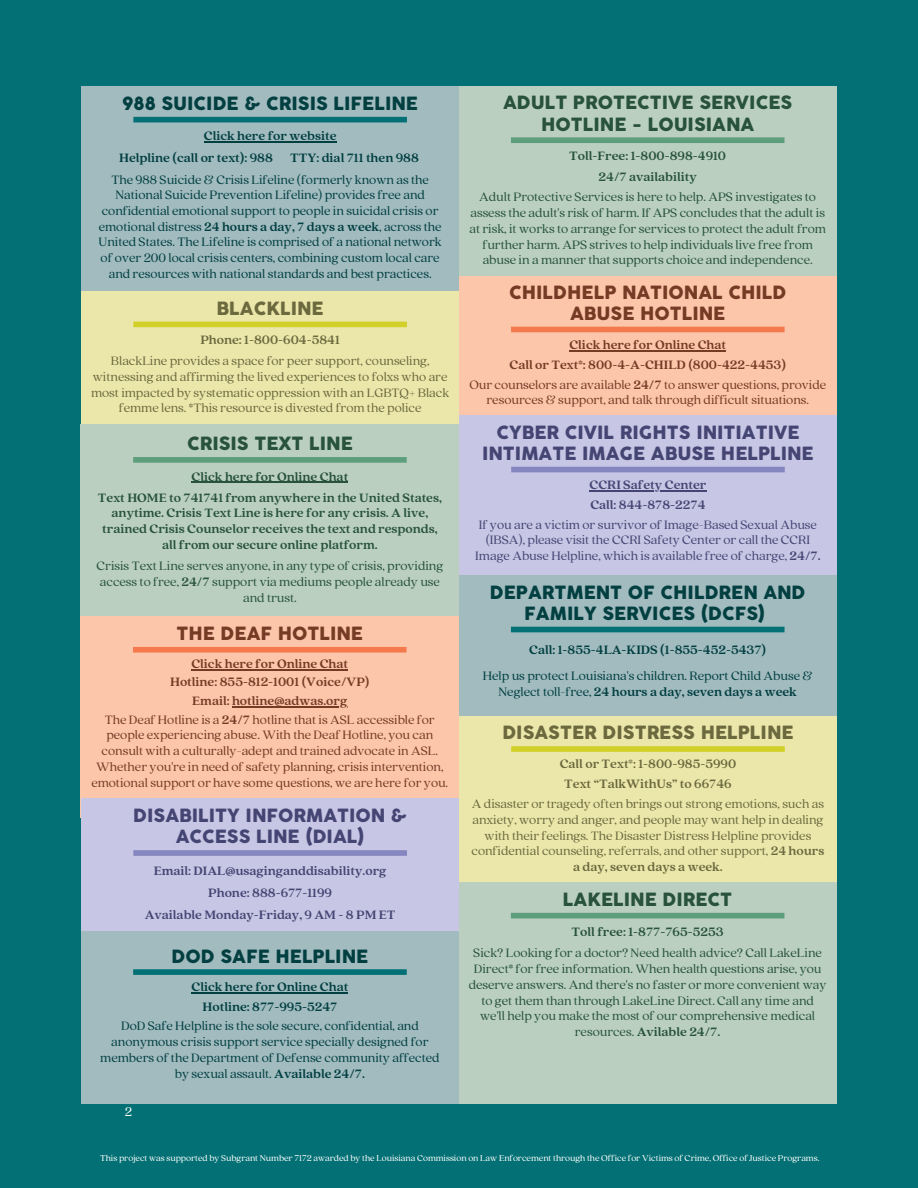
<style>
.page{position:relative;width:918px;height:1188px;background:#027074}
.page>*{position:absolute;margin:0;border:0;box-sizing:border-box;transform-origin:0 0}
.t1{font:18px/21.3px "Cocogoose Pro";color:#454574;text-align:center}
.t2{font:18px/21.3px "Cocogoose Pro";color:#023f41;text-align:center}
.t3{font:18px/21.3px "Cocogoose Pro";color:#28523c;text-align:center}
.t4{font:18px/21.3px "Cocogoose Pro";color:#753b25;text-align:center}
.t5{font:18px "Cocogoose Pro";color:#6c693e}
.t6{font:13.95px "Quincy CF";color:#fff}
.t7{font:13.5px/15.8px "Quincy CF";color:#28523c;text-align:center}
.t8{font:13.5px/15.8px "Quincy CF";color:#023f41;text-align:center}
.t9{font:13.5px/15.8px "Quincy CF";color:#6c693e;text-align:center}
.t10{font:13.5px/15.8px "Quincy CF";color:#753b25;text-align:center}
.t11{font:700 13.5px/15.8px "Quincy CF";color:#28523c;text-align:center}
.t12{font:13.5px/15.8px "Quincy CF";color:#454574;text-align:center}
.t13{font:700 13.5px "Quincy CF";color:#023f41}
.t14{font:700 13.5px "Quincy CF";color:#753b25}
.t15{font:700 13.5px "Quincy CF";color:#454574}
.t16{font:700 13.5px "Quincy CF";color:#6c693e}
.t17{font:9.45px "Quincy CF";color:#fff}
.s1{font-weight:700}
</style>
<div class="page">
<div style="left:81px;top:86px;width:383px;height:221px;background:#a1bbbf"></div>
<div style="left:81px;top:292px;width:392px;height:156px;background:#ebe7ab"></div>
<div style="left:459px;top:86px;width:378px;height:206px;background:#bacfc0"></div>
<div style="left:81px;top:424px;width:392px;height:200px;background:#bacfc0"></div>
<div style="left:459px;top:276px;width:378px;height:164px;background:#fcc6ab"></div>
<div style="left:511px;top:137px;width:274px;height:6px;background:#5d9e7c"></div>
<div style="left:133px;top:322px;width:274px;height:5px;background:#d1d029"></div>
<div style="left:133px;top:117px;width:274px;height:5px;background:#027074"></div>
<hr style="left:204px;top:142px;width:132px;height:1px;background:#023f41">
<div style="left:81px;top:617px;width:394px;height:201px;background:#fcc6ab"></div>
<div style="left:459px;top:416px;width:378px;height:178px;background:#c7c6e4"></div>
<div style="left:81px;top:798px;width:392px;height:153px;background:#c7c6e4"></div>
<div style="left:459px;top:575px;width:378px;height:163px;background:#a1bbbf"></div>
<div style="left:511px;top:327px;width:274px;height:5px;background:#f47a4d"></div>
<hr style="left:569px;top:350px;width:157px;height:1px;background:#753b25">
<div style="left:511px;top:467px;width:274px;height:5px;background:#8585c0"></div>
<hr style="left:589px;top:490px;width:117px;height:1px;background:#454574">
<div style="left:511px;top:627px;width:274px;height:5px;background:#027074"></div>
<div style="left:133px;top:457px;width:274px;height:6px;background:#5d9e7c"></div>
<hr style="left:192px;top:482px;width:156px;height:1px;background:#28523c">
<div style="left:133px;top:647px;width:274px;height:6px;background:#f47a4d"></div>
<hr style="left:191px;top:669px;width:157px;height:1px;background:#753b25">
<hr style="left:232px;top:706px;width:115px;height:1px;background:#753b25">
<div style="left:81px;top:931px;width:397px;height:173px;background:#a1bbbf"></div>
<div style="left:459px;top:716px;width:378px;height:182px;background:#ebe7ab"></div>
<div style="left:133px;top:850px;width:274px;height:6px;background:#8585c0"></div>
<div style="left:511px;top:746px;width:274px;height:6px;background:#d1d029"></div>
<div style="left:459px;top:883px;width:377px;height:221px;background:#bacfc0"></div>
<div style="left:133px;top:969px;width:274px;height:6px;background:#027074"></div>
<hr style="left:192px;top:992px;width:156px;height:2px;background:#023f41">
<div style="left:511px;top:913px;width:273px;height:5px;background:#5d9e7c"></div>
<p class="t2" style="left:122px;top:94px;width:297px">988 SUICIDE &amp; CRISIS LIFELINE</p>
<p class="t13" style="left:204px;top:127px;width:134px">Click here for website</p>
<p class="t8" style="left:99px;top:171px;width:345px">The 988 Suicide &amp; Crisis Lifeline (formerly known as the National Suicide Prevention Lifeline) provides free and confidential emotional support to people in suicidal crisis or emotional distress <span class="s1">24 hours a day, 7 days a week</span>, across the United States. The Lifeline is comprised of a national network of over 200 local crisis centers, combining custom local care and resources with national standards and best practices.</p>
<p class="t13" style="left:119px;top:149px;width:155px">Helpline (call or text): 988</p>
<p class="t13" style="left:290px;top:149px;width:130px">TTY: dial 711 then 988</p>
<p class="t5" style="left:217px;top:300px;width:109px">BLACKLINE</p>
<p class="t16" style="left:200px;top:331px;width:141px">Phone: 1-800-604-5841</p>
<p class="t9" style="left:91px;top:352px;width:360px">BlackLine provides a space for peer support, counseling, witnessing and affirming the lived experiences to folxs who are most impacted by systematic oppression with an LGBTQ+ Black femme lens. *This resource is divested from the police</p>
<p class="t3" style="left:187px;top:434px;width:167px">CRISIS TEXT LINE</p>
<p class="t11" style="left:192px;top:468px;width:158px">Click here for Online Chat</p>
<p class="t11" style="left:98px;top:489px;width:345px">Text HOME to 741741 from anywhere in the United States, anytime. Crisis Text Line is here for any crisis. A live, trained Crisis Counselor receives the text and responds, all from our secure online platform.</p>
<p class="t7" style="left:97px;top:557px;width:348px">Crisis Text Line serves anyone, in any type of crisis, providing access to free, <span class="s1">24/7</span> support via mediums people already use and trust.</p>
<p class="t4" style="left:176px;top:624px;width:188px">THE DEAF HOTLINE</p>
<p class="t14" style="left:191px;top:655px;width:158px">Click here for Online Chat</p>
<p class="t14" style="left:170px;top:673px;width:201px">Hotline: 855-812-1001 (Voice/VP)</p>
<p class="t14" style="left:192px;top:692px;width:157px">Email: hotline@adwas.org</p>
<p class="t10" style="left:91px;top:711px;width:358px">The Deaf Hotline is a <span class="s1">24/7</span> hotline that is ASL accessible for people experiencing abuse. With the Deaf Hotline, you can consult with a culturally-adept and trained advocate in ASL.<br>Whether you're in need of safety planning, crisis intervention, emotional support or have some questions, we are here for you.</p>
<p class="t1" style="left:133px;top:806px;width:275px">DISABILITY INFORMATION &amp;<br>ACCESS LINE (DIAL)</p>
<p class="t15" style="left:154px;top:862px;width:234px">Email: DIAL@usaginganddisability.org</p>
<p class="t15" style="left:208px;top:884px;width:125px">Phone: 888-677-1199</p>
<p class="t15" style="left:145px;top:906px;width:252px">Available Monday-Friday, 9 AM - 8 PM ET</p>
<p class="t2" style="left:172px;top:946px;width:198px">DOD SAFE HELPLINE</p>
<p class="t13" style="left:203px;top:998px;width:136px">Hotline: 877-995-5247</p>
<p class="t8" style="left:100px;top:1018px;width:341px">DoD Safe Helpline is the sole secure, confidential, and anonymous crisis support service specially designed for members of the Department of Defense community affected by sexual assault. <span class="s1">Available 24/7.</span></p>
<p class="t13" style="left:192px;top:978px;width:158px">Click here for Online Chat</p>
<p class="t6" style="left:125px;top:1103px;width:9px">2</p>
<p class="t3" style="left:503px;top:93px;width:291px">ADULT PROTECTIVE SERVICES<br>HOTLINE - LOUISIANA</p>
<p class="t11" style="left:569px;top:147px;width:158px">Toll-Free: 1-800-898-4910</p>
<p class="t11" style="left:599px;top:168px;width:100px">24/7 availability</p>
<p class="t7" style="left:469px;top:189px;width:358px">Adult Protective Services is here to help. APS investigates to assess the adult's risk of harm. If APS concludes that the adult is at risk, it works to arrange for services to protect the adult from further harm. APS strives to help individuals live free from abuse in a manner that supports choice and independence.</p>
<p class="t4" style="left:509px;top:282px;width:279px">CHILDHELP NATIONAL CHILD<br>ABUSE HOTLINE</p>
<p class="t14" style="left:569px;top:336px;width:158px">Click here for Online Chat</p>
<p class="t14" style="left:510px;top:356px;width:278px">Call or Text*: 800-4-A-CHILD (800-422-4453)</p>
<p class="t10" style="left:469px;top:376px;width:358px">Our counselors are available <span class="s1">24/7</span> to answer questions, provide resources &amp; support, and talk through difficult situations.</p>
<p class="t1" style="left:482px;top:422px;width:333px">CYBER CIVIL RIGHTS INITIATIVE<br>INTIMATE IMAGE ABUSE HELPLINE</p>
<p class="t15" style="left:589px;top:476px;width:119px">CCRI Safety Center</p>
<p class="t15" style="left:590px;top:496px;width:117px">Call: 844-878-2274</p>
<p class="t12" style="left:475px;top:516px;width:347px">If you are a victim or survivor of Image-Based Sexual Abuse (IBSA), please visit the CCRI Safety Center or call the CCRI<br>Image Abuse Helpline, which is available free of charge, <span class="s1">24/7.</span></p>
<p class="t2" style="left:490px;top:582px;width:317px">DEPARTMENT OF CHILDREN AND<br>FAMILY SERVICES (DCFS)</p>
<p class="t13" style="left:529px;top:641px;width:239px">Call: 1-855-4LA-KIDS (1-855-452-5437)</p>
<p class="t8" style="left:483px;top:667px;width:331px">Help us protect Louisiana's children. Report Child Abuse &amp;<br>Neglect toll-free, <span class="s1">24 hours a day, seven days a week</span></p>
<p class="t5" style="left:502px;top:725px;width:293px">DISASTER DISTRESS HELPLINE</p>
<p class="t16" style="left:560px;top:755px;width:178px">Call or Text*: 1-800-985-5990</p>
<p class="t16" style="left:564px;top:775px;width:169px">Text “TalkWithUs” to 66746</p>
<p class="t9" style="left:472px;top:795px;width:354px">A disaster or tragedy often brings out strong emotions, such as anxiety, worry and anger, and people may want help in dealing with their feelings. The Disaster Distress Helpline provides confidential counseling, referrals, and other support, <span class="s1">24 hours a day, seven days a week.</span></p>
<p class="t3" style="left:563px;top:890px;width:171px">LAKELINE DIRECT</p>
<p class="t11" style="left:572px;top:923px;width:153px">Toll free: 1-877-765-5253</p>
<p class="t7" style="left:469px;top:945px;width:359px">Sick? Looking for a doctor? Need health advice? Call LakeLine Direct* for free information. When health questions arise, you deserve answers. And there's no faster or more convenient way to get them than through LakeLine Direct. Call any time and we'll help you make the most of our comprehensive medical resources. <span class="s1">Avilable 24/7.</span></p>
<p class="t17" style="left:100px;top:1152px;width:721px">This project was supported by Subgrant Number 7172 awarded by the Louisiana Commission on Law Enforcement through the Office for Victims of Crime, Office of Justice Programs.</p>
</div>
